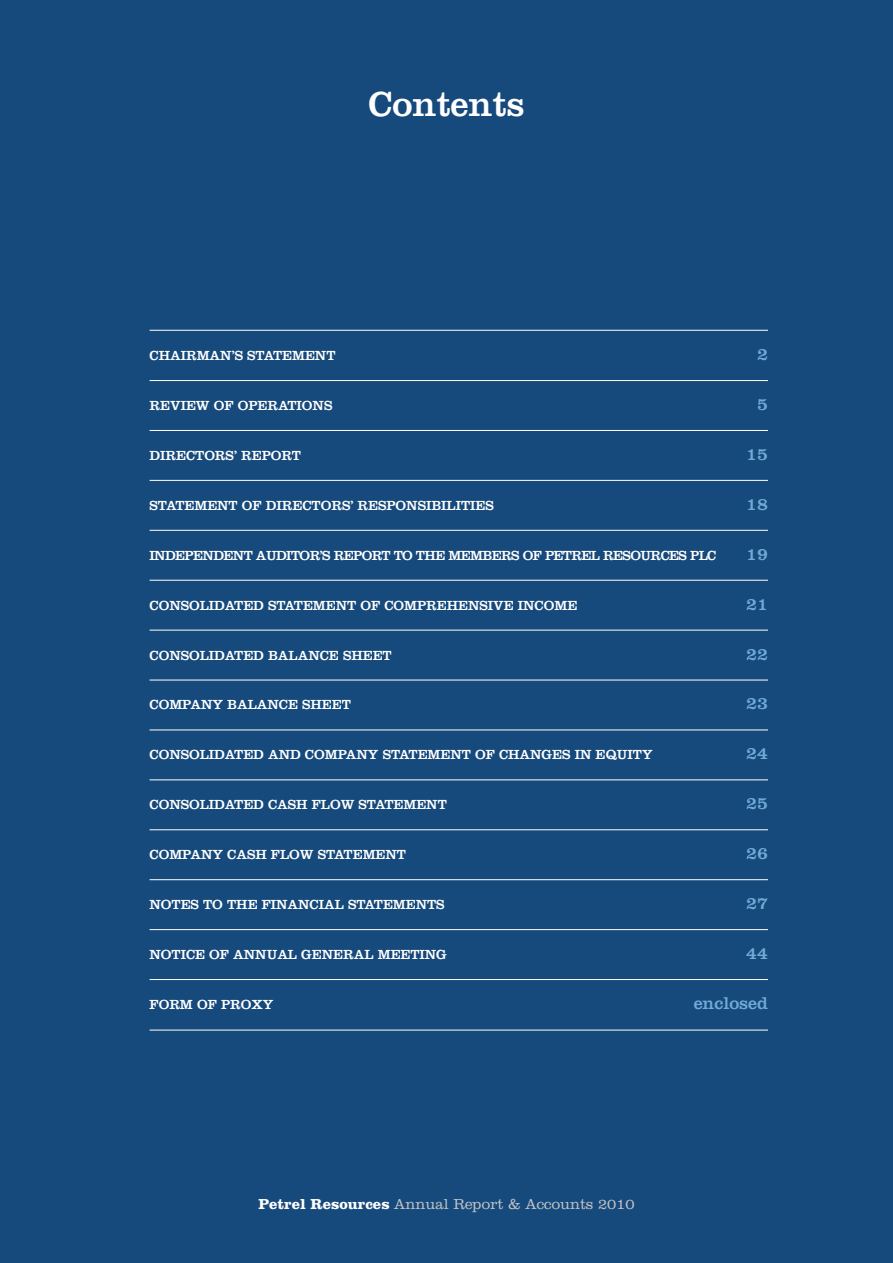
<style>
.page{position:relative;width:893px;height:1263px;background:#174a7c}
.page>*{position:absolute;margin:0;border:0;box-sizing:border-box;transform-origin:0 0}
.t1{font:36px "Clarendon";color:#fff}
.t2{font:17.85px "Clarendon";color:#6faad8}
.t3{font:300 15px "Clarendon";color:#c2c4c6}
.t4{font:13.65px "Clarendon";color:#fff}
.t5{font:13.65px "Clarendon";letter-spacing:-.04em;color:#fff}
.s1{font-weight:700;color:#fff}
</style>
<div class="page">
<hr style="left:150px;top:380px;width:618px;height:1px;background:#fff">
<hr style="left:150px;top:430px;width:618px;height:1px;background:#fff">
<hr style="left:150px;top:480px;width:618px;height:1px;background:#fff">
<hr style="left:150px;top:530px;width:618px;height:1px;background:#fff">
<hr style="left:150px;top:580px;width:618px;height:1px;background:#fff">
<hr style="left:150px;top:630px;width:618px;height:1px;background:#fff">
<hr style="left:150px;top:680px;width:618px;height:1px;background:#fff">
<hr style="left:150px;top:730px;width:618px;height:1px;background:#fff">
<hr style="left:150px;top:780px;width:618px;height:1px;background:#fff">
<hr style="left:150px;top:830px;width:618px;height:1px;background:#fff">
<hr style="left:150px;top:879px;width:618px;height:1px;background:#fff">
<hr style="left:150px;top:929px;width:618px;height:1px;background:#fff">
<hr style="left:150px;top:979px;width:618px;height:1px;background:#fff">
<hr style="left:150px;top:1030px;width:618px;height:1px;background:#fff">
<hr style="left:150px;top:330px;width:618px;height:1px;background:#fff">
<h1 class="t1" style="left:368px;top:92px;width:158px">Contents</h1>
<p class="t4" style="left:150px;top:351px;width:187px">CHAIRMAN’S STATEMENT</p>
<h2 class="t2" style="left:757px;top:348px;width:12px">2</h2>
<p class="t4" style="left:150px;top:401px;width:184px">REVIEW OF OPERATIONS</p>
<h2 class="t2" style="left:757px;top:398px;width:12px">5</h2>
<p class="t4" style="left:150px;top:451px;width:153px">DIRECTORS’ REPORT</p>
<h2 class="t2" style="left:746px;top:448px;width:23px">15</h2>
<p class="t4" style="left:150px;top:501px;width:346px">STATEMENT OF DIRECTORS’ RESPONSIBILITIES</p>
<h2 class="t2" style="left:746px;top:498px;width:23px">18</h2>
<p class="t5" style="left:150px;top:550px;width:568px">INDEPENDENT AUDITOR’S REPORT TO THE MEMBERS OF PETREL RESOURCES PLC</p>
<h2 class="t2" style="left:746px;top:548px;width:23px">19</h2>
<p class="t4" style="left:150px;top:600px;width:429px">CONSOLIDATED STATEMENT OF COMPREHENSIVE INCOME</p>
<h2 class="t2" style="left:746px;top:597px;width:23px">21</h2>
<p class="t4" style="left:150px;top:650px;width:244px">CONSOLIDATED BALANCE SHEET</p>
<h2 class="t2" style="left:746px;top:647px;width:23px">22</h2>
<p class="t4" style="left:150px;top:700px;width:203px">COMPANY BALANCE SHEET</p>
<h2 class="t2" style="left:746px;top:697px;width:23px">23</h2>
<p class="t4" style="left:150px;top:750px;width:505px">CONSOLIDATED AND COMPANY STATEMENT OF CHANGES IN EQUITY</p>
<h2 class="t2" style="left:746px;top:747px;width:23px">24</h2>
<p class="t4" style="left:150px;top:800px;width:299px">CONSOLIDATED CASH FLOW STATEMENT</p>
<h2 class="t2" style="left:746px;top:797px;width:23px">25</h2>
<p class="t4" style="left:150px;top:850px;width:258px">COMPANY CASH FLOW STATEMENT</p>
<h2 class="t2" style="left:746px;top:847px;width:23px">26</h2>
<p class="t4" style="left:150px;top:900px;width:297px">NOTES TO THE FINANCIAL STATEMENTS</p>
<h2 class="t2" style="left:746px;top:897px;width:23px">27</h2>
<p class="t4" style="left:150px;top:950px;width:299px">NOTICE OF ANNUAL GENERAL MEETING</p>
<h2 class="t2" style="left:746px;top:947px;width:23px">44</h2>
<p class="t4" style="left:150px;top:1000px;width:125px">FORM OF PROXY</p>
<h2 class="t2" style="left:694px;top:997px;width:76px">enclosed</h2>
<p class="t3" style="left:258px;top:1199px;width:378px"><span class="s1">Petrel Resources</span> Annual Report &amp; Accounts 2010</p>
</div>
